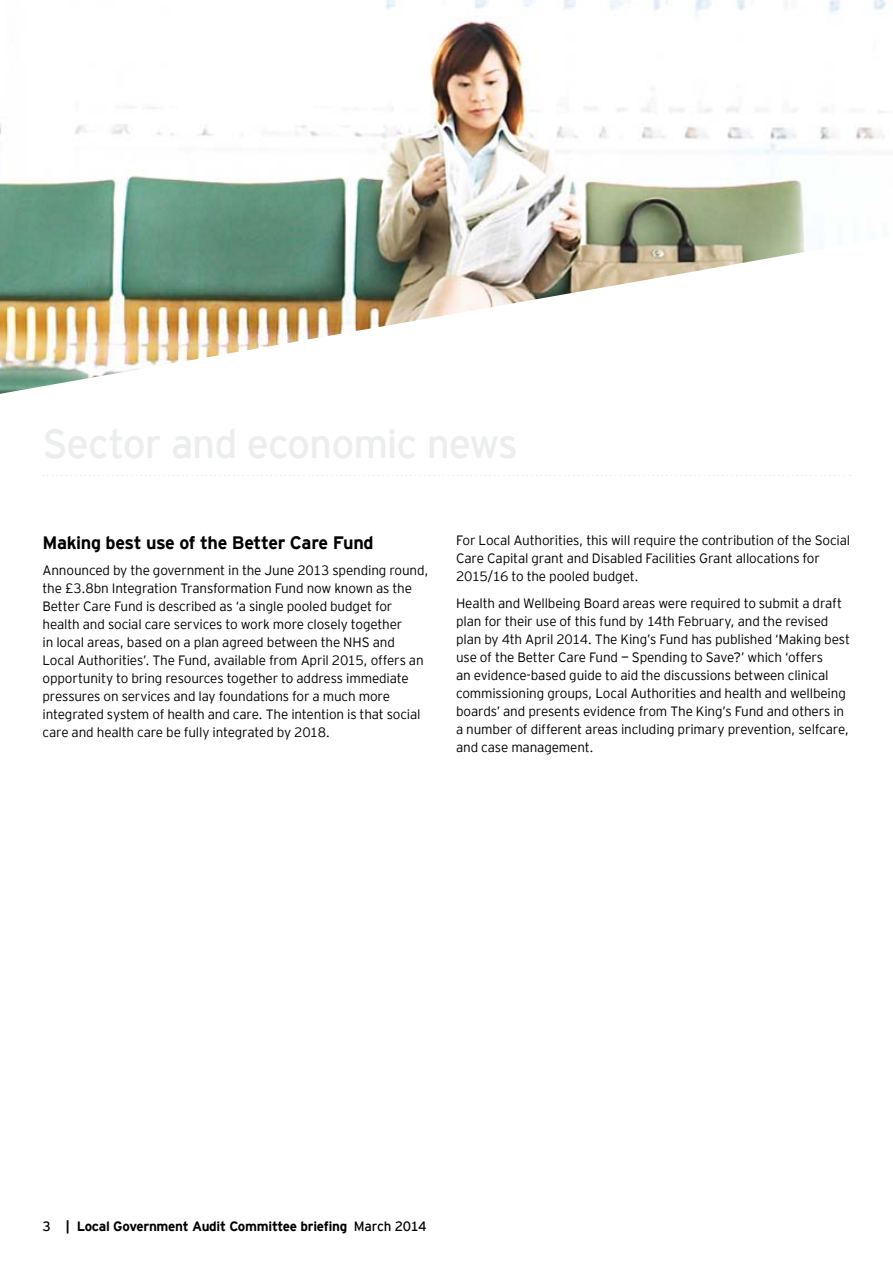
<style>
.page{position:relative;width:893px;height:1263px;background:#fff}
.page>*{position:absolute;margin:0;border:0;box-sizing:border-box;transform-origin:0 0}
.t1{font:700 18px "EY Interstate";letter-spacing:-.025em;color:#000}
.t2{font:300 13.5px/18px "EY Interstate";letter-spacing:-.01em;color:#000}
.t3{font:700 13.5px "EY Interstate";letter-spacing:-.02em;color:#000}
.s1{font-weight:400}
</style>
<div class="page">
<img style="left:0;top:0;width:886px;height:394px">
<svg style="left:43px;top:475px;width:808px;height:1px"></svg>
<h1 class="t1" style="left:43px;top:529px;width:333px">Making best use of the Better Care Fund</h1>
<p class="t2" style="left:43px;top:561px;width:388px">Announced by the government in the June 2013 spending round, the £3.8bn Integration Transformation Fund now known as the Better Care Fund is described as ‘a single pooled budget for health and social care services to work more closely together<br>in local areas, based on a plan agreed between the NHS and Local Authorities’. The Fund, available from April 2015, offers an opportunity to bring resources together to address immediate pressures on services and lay foundations for a much more integrated system of health and care. The intention is that social care and health care be fully integrated by 2018.</p>
<p class="t2" style="left:456px;top:531px;width:396px">For Local Authorities, this will require the contribution of the Social<br>Care Capital grant and Disabled Facilities Grant allocations for<br>2015/16 to the pooled budget.</p>
<p class="t2" style="left:456px;top:593px;width:395px">Health and Wellbeing Board areas were required to submit a draft plan for their use of this fund by 14th February, and the revised plan by 4th April 2014. The King’s Fund has published ‘Making best use of the Better Care Fund — Spending to Save?’ which ‘offers<br>an evidence-based guide to aid the discussions between clinical commissioning groups, Local Authorities and health and wellbeing boards’ and presents evidence from The King’s Fund and others in a number of different areas including primary prevention, selfcare, and case management.</p>
<p class="t3" style="left:43px;top:1217px;width:386px"><span class="s1">3</span> | Local Government Audit Committee briefing <span class="s1">March 2014</span></p>
</div>
